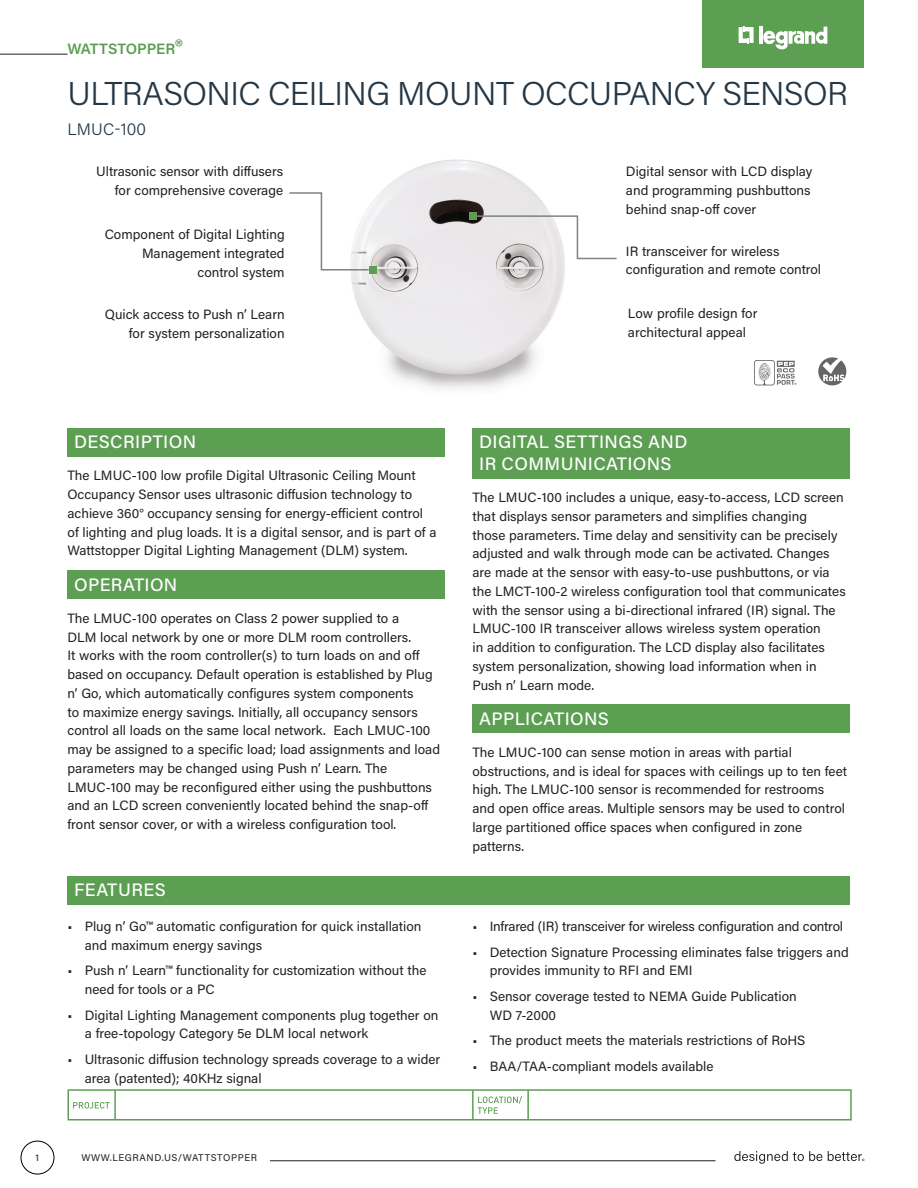
<style>
.page{position:relative;width:918px;height:1188px;background:#fff}
.page>*{position:absolute;margin:0;border:0;box-sizing:border-box;transform-origin:0 0}
.Product_Name{font:300 33px "Acumin Pro";letter-spacing:-.02em;color:#243746}
.Main_Header{font:500 18px/21.6px "Acumin Pro";letter-spacing:.02em;color:#fff}
.Part_No{font:300 16.5px "Acumin Pro";letter-spacing:.01em;color:#243746}
.t1{font:600 15px "Acumin Pro";letter-spacing:-.005em;color:#5c9e52}
.Text{font:13.5px/18.8px "Acumin Pro";color:#231f20}
.Right_Callout{font:13.5px/18.8px "Acumin Pro";color:#231f20}
.Left_Callout{font:13.5px/18.8px "Acumin Pro";color:#231f20;text-align:right}
.t2{font:9.75px "Acumin Pro";letter-spacing:.06em;color:#231f20}
.s1{font-size:21px}
</style>
<div class="page">
<svg style="left:734px;top:1151px;width:88px;height:13px"></svg>
<svg style="left:828px;top:1151px;width:36px;height:10px"></svg>
<div style="left:21px;top:1141px;width:33px;height:33px;border:1px solid #000;border-radius:50%"></div>
<div style="left:702px;top:0;width:162px;height:68px;background:#5c9e52"></div>
<svg style="left:739px;top:26px;width:15px;height:18px"></svg>
<hr style="left:759px;top:27px;width:4px;height:17px;background:#fff">
<svg style="left:763px;top:27px;width:64px;height:23px"></svg>
<div style="left:68px;top:1089px;width:784px;height:31px;border:2px solid #5c9e52"></div>
<hr style="left:114px;top:1090px;width:2px;height:29px;background:#5c9e52">
<hr style="left:472px;top:1090px;width:2px;height:30px;background:#5c9e52">
<hr style="left:527px;top:1090px;width:2px;height:30px;background:#5c9e52">
<svg style="left:478px;top:1096px;width:44px;height:18px"></svg>
<svg style="left:73px;top:1102px;width:37px;height:7px"></svg>
<hr style="left:270px;top:1161px;width:446px;height:1px;background:#231f20">
<hr style="left:0;top:54px;width:68px;height:1px;background:#231f20">
<div style="left:68px;top:428px;width:378px;height:29px;background:#5c9e52"></div>
<div style="left:68px;top:571px;width:378px;height:28px;background:#5c9e52"></div>
<div style="left:472px;top:428px;width:378px;height:50px;background:#5c9e52"></div>
<div style="left:472px;top:705px;width:378px;height:28px;background:#5c9e52"></div>
<div style="left:68px;top:876px;width:782px;height:29px;background:#5c9e52"></div>
<img style="left:350px;top:159px;width:215px;height:230px">
<svg style="left:754px;top:360px;width:43px;height:25px"></svg>
<div style="left:469px;top:212px;width:8px;height:8px;background:#5c9e52"></div>
<svg style="left:475px;top:215px;width:142px;height:45px"></svg>
<svg style="left:818px;top:357px;width:28px;height:28px"></svg>
<div style="left:369px;top:266px;width:7px;height:8px;background:#5c9e52"></div>
<svg style="left:289px;top:191px;width:81px;height:80px"></svg>
<p class="t1" style="left:68px;top:38px;width:117px">WATTSTOPPER<span class="s1">®</span></p>
<p class="Product_Name" style="left:68px;top:71px;width:782px">ULTRASONIC CEILING MOUNT OCCUPANCY SENSOR</p>
<p class="Part_No" style="left:68px;top:117px;width:80px">LMUC-100</p>
<p class="Left_Callout" style="left:96px;top:162px;width:188px">Ultrasonic sensor with diffusers for comprehensive coverage</p>
<p class="Left_Callout" style="left:105px;top:225px;width:181px">Component of Digital Lighting<br>Management integrated control system</p>
<p class="Left_Callout" style="left:105px;top:304px;width:181px">Quick access to Push n’ Learn for system personalization</p>
<p class="Right_Callout" style="left:626px;top:162px;width:188px">Digital sensor with LCD display and programming pushbuttons behind snap-off cover</p>
<p class="Right_Callout" style="left:626px;top:241px;width:197px">IR transceiver for wireless configuration and remote control</p>
<p class="Right_Callout" style="left:628px;top:304px;width:131px">Low profile design for architectural appeal</p>
<p class="Main_Header" style="left:74px;top:430px;width:123px">DESCRIPTION</p>
<p class="Text" style="left:68px;top:466px;width:371px">The LMUC-100 low profile Digital Ultrasonic Ceiling Mount Occupancy Sensor uses ultrasonic diffusion technology to achieve 360° occupancy sensing for energy-efficient control of lighting and plug loads. It is a digital sensor, and is part of a Wattstopper Digital Lighting Management (DLM) system.</p>
<p class="Main_Header" style="left:74px;top:573px;width:105px">OPERATION</p>
<p class="Text" style="left:68px;top:608px;width:374px">The LMUC-100 operates on Class 2 power supplied to a<br>DLM local network by one or more DLM room controllers.<br>It works with the room controller(s) to turn loads on and off based on occupancy. Default operation is established by Plug n’ Go, which automatically configures system components<br>to maximize energy savings. Initially, all occupancy sensors control all loads on the same local network. Each LMUC-100 may be assigned to a specific load; load assignments and load parameters may be changed using Push n’ Learn. The LMUC-100 may be reconfigured either using the pushbuttons and an LCD screen conveniently located behind the snap-off front sensor cover, or with a wireless configuration tool.</p>
<p class="Main_Header" style="left:74px;top:878px;width:93px">FEATURES</p>
<p class="Text" style="left:85px;top:917px;width:338px;text-indent:-17px">• Plug n’ Go™ automatic configuration for quick installation and maximum energy savings</p>
<p class="Text" style="left:85px;top:961px;width:343px;text-indent:-17px">• Push n’ Learn™ functionality for customization without the need for tools or a PC</p>
<p class="Text" style="left:85px;top:1005px;width:355px;text-indent:-17px">• Digital Lighting Management components plug together on a free-topology Category 5e DLM local network</p>
<p class="Text" style="left:85px;top:1049px;width:357px;text-indent:-17px">• Ultrasonic diffusion technology spreads coverage to a wider area (patented); 40KHz signal</p>
<p class="t2" style="left:35px;top:1151px;width:5px">1</p>
<p class="t2" style="left:81px;top:1151px;width:177px">WWW.LEGRAND.US/WATTSTOPPER</p>
<p class="Main_Header" style="left:479px;top:430px;width:210px">DIGITAL SETTINGS AND<br>IR COMMUNICATIONS</p>
<p class="Text" style="left:472px;top:487px;width:375px">The LMUC-100 includes a unique, easy-to-access, LCD screen that displays sensor parameters and simplifies changing<br>those parameters. Time delay and sensitivity can be precisely adjusted and walk through mode can be activated. Changes are made at the sensor with easy-to-use pushbuttons, or via the LMCT-100-2 wireless configuration tool that communicates with the sensor using a bi-directional infrared (IR) signal. The LMUC-100 IR transceiver allows wireless system operation<br>in addition to configuration. The LCD display also facilitates system personalization, showing load information when in Push n’ Learn mode.</p>
<p class="Main_Header" style="left:479px;top:707px;width:131px">APPLICATIONS</p>
<p class="Text" style="left:472px;top:742px;width:376px">The LMUC-100 can sense motion in areas with partial obstructions, and is ideal for spaces with ceilings up to ten feet high. The LMUC-100 sensor is recommended for restrooms and open office areas. Multiple sensors may be used to control large partitioned office spaces when configured in zone patterns.</p>
<p class="Text" style="left:472px;top:917px;width:372px">• Infrared (IR) transceiver for wireless configuration and control</p>
<p class="Text" style="left:490px;top:942px;width:361px;text-indent:-17px">• Detection Signature Processing eliminates false triggers and provides immunity to RFI and EMI</p>
<p class="Text" style="left:490px;top:986px;width:309px;text-indent:-17px">• Sensor coverage tested to NEMA Guide Publication<br>WD 7-2000</p>
<p class="Text" style="left:472px;top:1031px;width:334px">• The product meets the materials restrictions of RoHS</p>
<p class="Text" style="left:472px;top:1056px;width:242px">• BAA/TAA-compliant models available</p>
</div>
